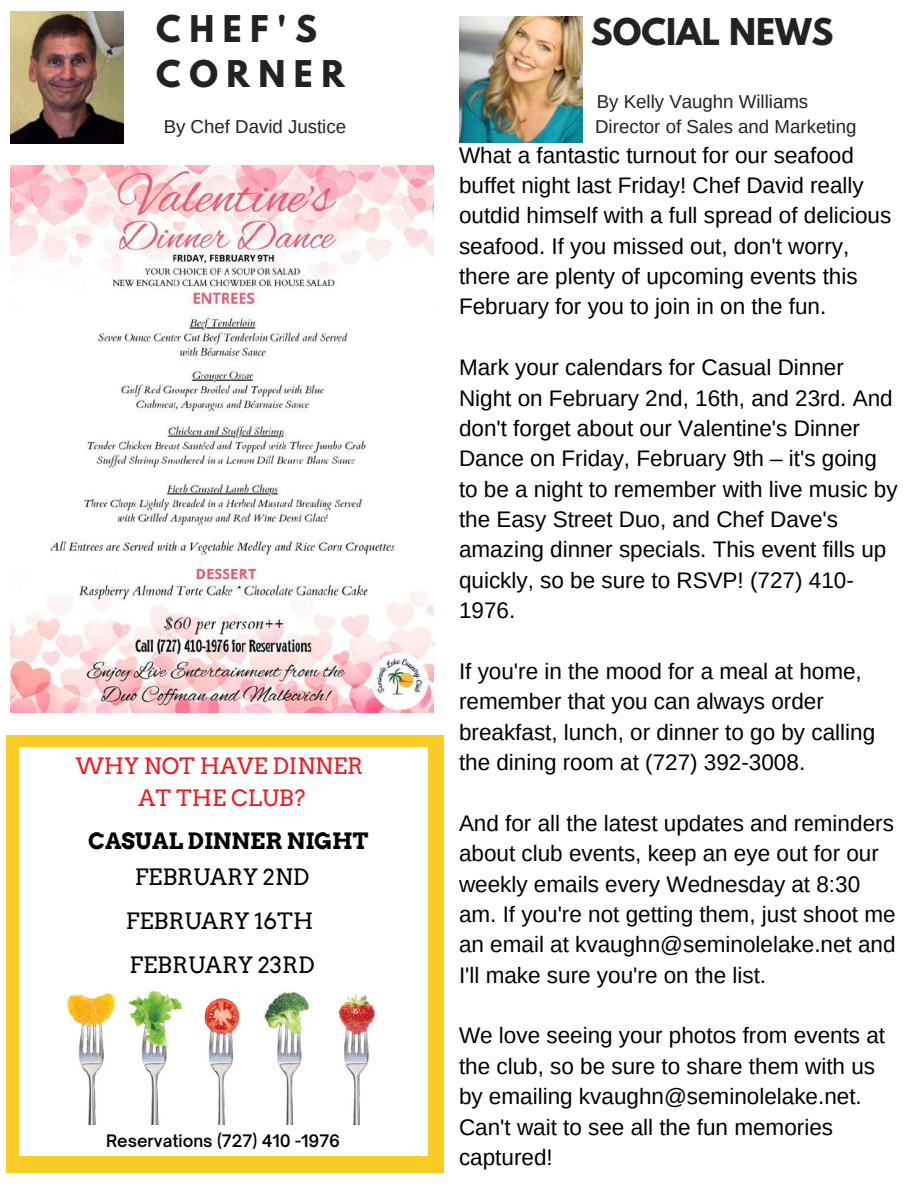
<style>
.page{position:relative;width:918px;height:1188px;background:#fff}
.page>*{position:absolute;margin:0;border:0;box-sizing:border-box;transform-origin:0 0}
.t1{font:700 32.7px/45.5px "League Spartan";letter-spacing:.26em;color:#222}
.t2{font:700 32.7px "League Spartan";color:#222}
.t3{font:22.5px/30.3px "Arimo";color:#000}
.t4{font:22.5px/43.8px "Arvo";color:#000;text-align:center}
.t5{font:22.5px/31.5px "Arvo";color:#e71d24;text-align:center}
.t6{font:700 22.5px "Arvo";color:#000}
.t7{font:18.6px/25.3px "Arimo";color:#222}
.t8{font:600 16.5px "Open Sauce One";color:#000}
</style>
<div class="page">
<img style="left:11px;top:12px;width:112px;height:131px">
<img style="left:459px;top:16px;width:124px;height:1px">
<img style="left:459px;top:17px;width:124px;height:126px">
<div style="left:6px;top:735px;width:438px;height:437px;background:#f9cc25"></div>
<div style="left:19px;top:747px;width:408px;height:408px;background:#fff"></div>
<img style="left:66px;top:988px;width:310px;height:136px">
<img style="left:10px;top:165px;width:423px;height:548px">
<h1 class="t1" style="left:156px;top:10px;width:190px">CHEF'S<br>CORNER</h1>
<h1 class="t2" style="left:591px;top:16px;width:244px">SOCIAL NEWS</h1>
<p class="t7" style="left:164px;top:114px;width:184px">By Chef David Justice</p>
<p class="t5" style="left:76px;top:751px;width:289px">WHY NOT HAVE DINNER<br>AT THE CLUB?</p>
<p class="t6" style="left:88px;top:827px;width:282px">CASUAL DINNER NIGHT</p>
<p class="t4" style="left:126px;top:855px;width:190px">FEBRUARY 2ND<br>FEBRUARY 16TH<br>FEBRUARY 23RD</p>
<p class="t8" style="left:106px;top:1131px;width:236px">Reservations (727) 410 -1976</p>
<p class="t7" style="left:595px;top:89px;width:263px">By Kelly Vaughn Williams<br>Director of Sales and Marketing</p>
<p class="t3" style="left:459px;top:140px;width:434px">What a fantastic turnout for our seafood buffet night last Friday! Chef David really outdid himself with a full spread of delicious seafood. If you missed out, don't worry, there are plenty of upcoming events this February for you to join in on the fun.</p>
<p class="t3" style="left:459px;top:352px;width:440px">Mark your calendars for Casual Dinner Night on February 2nd, 16th, and 23rd. And don't forget about our Valentine's Dinner Dance on Friday, February 9th – it's going to be a night to remember with live music by the Easy Street Duo, and Chef Dave's amazing dinner specials. This event fills up quickly, so be sure to RSVP! (727) 410- 1976.</p>
<p class="t3" style="left:459px;top:656px;width:418px">If you're in the mood for a meal at home, remember that you can always order breakfast, lunch, or dinner to go by calling the dining room at (727) 392-3008.</p>
<p class="t3" style="left:459px;top:808px;width:438px">And for all the latest updates and reminders about club events, keep an eye out for our weekly emails every Wednesday at 8:30 am. If you're not getting them, just shoot me an email at kvaughn@seminolelake.net and I'll make sure you're on the list.</p>
<p class="t3" style="left:459px;top:1020px;width:428px">We love seeing your photos from events at the club, so be sure to share them with us by emailing kvaughn@seminolelake.net.<br>Can't wait to see all the fun memories captured!</p>
</div>
